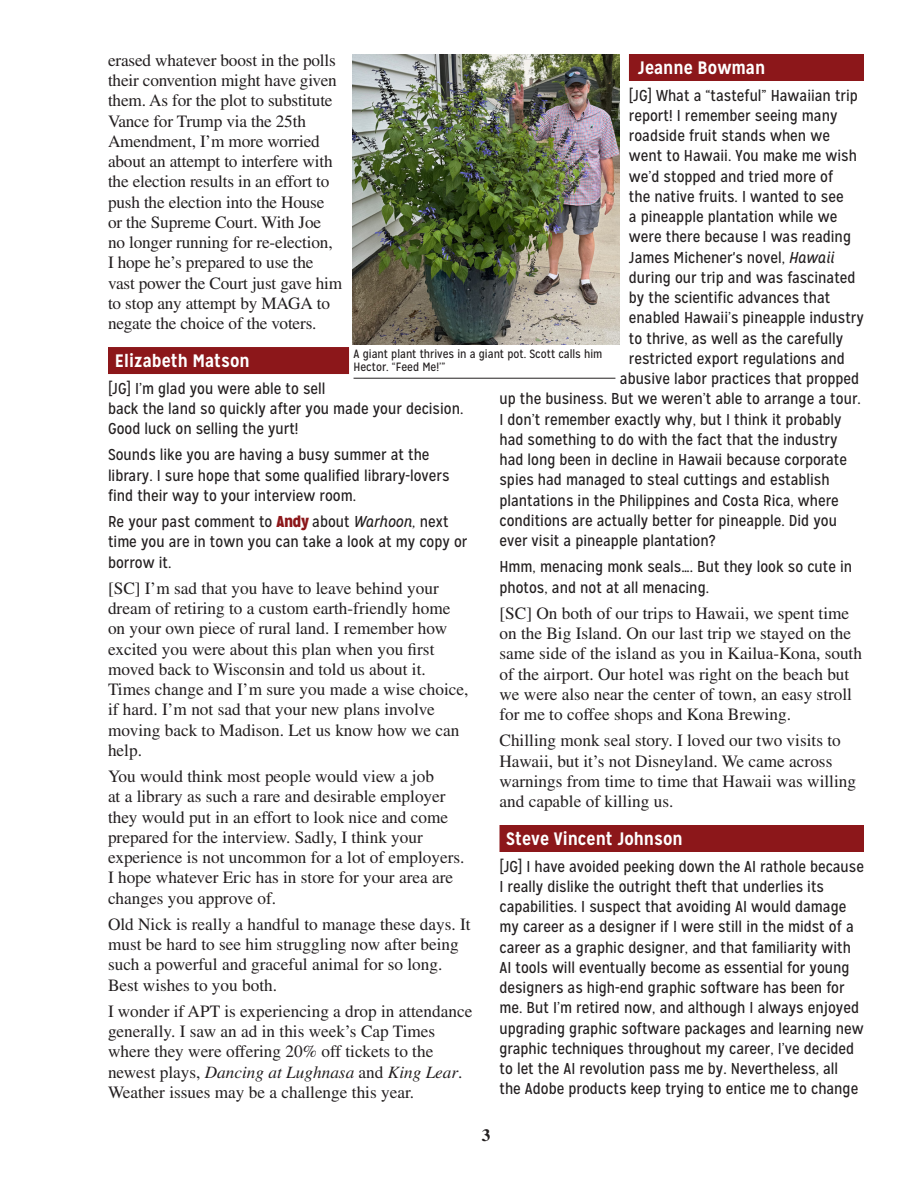
<style>
.page{position:relative;width:918px;height:1188px;background:#fff}
.page>*{position:absolute;margin:0;border:0;box-sizing:border-box;transform-origin:0 0}
.t1{font:700 18px "Mission Gothic";color:#fff}
.t2{font:17.25px/20.2px "Times LT Std";color:#231f20}
.t3{font:700 17.25px "Times LT Std";color:#231f20}
.t4{font:15.75px/20.2px "Mission Gothic";color:#231f20}
.t5{font:12px/13.5px "Mission Gothic";color:#231f20}
.s1{font-weight:900;color:#8c171a}
.s2{font-style:italic}
</style>
<div class="page">
<div style="left:108px;top:347px;width:241px;height:27px;background:#8c171a"></div>
<div style="left:629px;top:54px;width:235px;height:27px;background:#8c171a"></div>
<div style="left:500px;top:825px;width:364px;height:27px;background:#8c171a"></div>
<img style="left:352px;top:54px;width:268px;height:290px">
<hr style="left:354px;top:378px;width:261px;height:1px;background:#231f20">
<p class="t2" style="left:108px;top:50px;width:236px">erased whatever boost in the polls their convention might have given them. As for the plot to substitute<br>Vance for Trump via the 25th<br>Amendment, I’m more worried about an attempt to interfere with the election results in an effort to push the election into the House or the Supreme Court. With Joe no longer running for re-election,<br>I hope he’s prepared to use the vast power the Court just gave him to stop any attempt by MAGA to negate the choice of the voters.</p>
<p class="t1" style="left:115px;top:350px;width:137px">Elizabeth Matson</p>
<p class="t4" style="left:108px;top:378px;width:357px">[JG] I’m glad you were able to sell<br>back the land so quickly after you made your decision.<br>Good luck on selling the yurt!</p>
<p class="t4" style="left:108px;top:445px;width:343px">Sounds like you are having a busy summer at the library. I sure hope that some qualified library-lovers find their way to your interview room.</p>
<p class="t4" style="left:108px;top:512px;width:361px">Re your past comment to <span class="s1">Andy</span> about <span class="s2">Warhoon,</span> next time you are in town you can take a look at my copy or borrow it.</p>
<p class="t2" style="left:108px;top:578px;width:362px">[SC] I’m sad that you have to leave behind your dream of retiring to a custom earth-friendly home on your own piece of rural land. I remember how excited you were about this plan when you first moved back to Wisconsin and told us about it.<br>Times change and I’m sure you made a wise choice, if hard. I’m not sad that your new plans involve moving back to Madison. Let us know how we can help.</p>
<p class="t2" style="left:108px;top:766px;width:358px">You would think most people would view a job<br>at a library as such a rare and desirable employer they would put in an effort to look nice and come prepared for the interview. Sadly, I think your experience is not uncommon for a lot of employers.<br>I hope whatever Eric has in store for your area are changes you approve of.</p>
<p class="t2" style="left:108px;top:914px;width:364px">Old Nick is really a handful to manage these days. It must be hard to see him struggling now after being such a powerful and graceful animal for so long.<br>Best wishes to you both.</p>
<p class="t2" style="left:108px;top:1001px;width:366px">I wonder if APT is experiencing a drop in attendance generally. I saw an ad in this week’s Cap Times where they were offering 20% off tickets to the newest plays, <span class="s2">Dancing at Lughnasa</span> and <span class="s2">King Lear</span>.<br>Weather issues may be a challenge this year.</p>
<p class="t1" style="left:638px;top:57px;width:129px">Jeanne Bowman</p>
<p class="t4" style="left:629px;top:85px;width:231px">[JG] What a “tasteful” Hawaiian trip</p>
<p class="t4" style="left:629px;top:105px;width:210px">report! I remember seeing many</p>
<p class="t4" style="left:629px;top:126px;width:203px">roadside fruit stands when we</p>
<p class="t4" style="left:629px;top:146px;width:229px">went to Hawaii. You make me wish</p>
<p class="t4" style="left:629px;top:166px;width:206px">we’d stopped and tried more of</p>
<p class="t4" style="left:629px;top:186px;width:216px">the native fruits. I wanted to see</p>
<p class="t4" style="left:629px;top:207px;width:210px">a pineapple plantation while we</p>
<p class="t4" style="left:629px;top:227px;width:224px">were there because I was reading</p>
<p class="t4" style="left:629px;top:247px;width:207px">James Michener's novel, <span class="s2">Hawaii</span></p>
<p class="t4" style="left:629px;top:267px;width:228px">during our trip and was fascinated</p>
<p class="t4" style="left:629px;top:288px;width:203px">by the scientific advances that</p>
<p class="t4" style="left:629px;top:308px;width:237px">enabled Hawaii’s pineapple industry</p>
<p class="t4" style="left:629px;top:328px;width:216px">to thrive, as well as the carefully</p>
<p class="t4" style="left:629px;top:348px;width:218px">restricted export regulations and</p>
<p class="t4" style="left:620px;top:369px;width:241px">abusive labor practices that propped</p>
<p class="t4" style="left:500px;top:389px;width:363px">up the business. But we weren’t able to arrange a tour.</p>
<p class="t4" style="left:500px;top:409px;width:344px">I don’t remember exactly why, but I think it probably</p>
<p class="t4" style="left:500px;top:429px;width:340px">had something to do with the fact that the industry</p>
<p class="t4" style="left:500px;top:450px;width:349px">had long been in decline in Hawaii because corporate</p>
<p class="t4" style="left:500px;top:470px;width:332px">spies had managed to steal cuttings and establish</p>
<p class="t4" style="left:500px;top:490px;width:341px">plantations in the Philippines and Costa Rica, where</p>
<p class="t4" style="left:500px;top:510px;width:339px">conditions are actually better for pineapple. Did you</p>
<p class="t4" style="left:500px;top:531px;width:218px">ever visit a pineapple plantation?</p>
<p class="t4" style="left:500px;top:557px;width:354px">Hmm, menacing monk seals…. But they look so cute in photos, and not at all menacing.</p>
<p class="t2" style="left:500px;top:603px;width:364px">[SC] On both of our trips to Hawaii, we spent time on the Big Island. On our last trip we stayed on the same side of the island as you in Kailua-Kona, south of the airport. Our hotel was right on the beach but we were also near the center of town, an easy stroll for me to coffee shops and Kona Brewing.</p>
<p class="t2" style="left:500px;top:730px;width:358px">Chilling monk seal story. I loved our two visits to Hawaii, but it’s not Disneyland. We came across warnings from time to time that Hawaii was willing and capable of killing us.</p>
<p class="t1" style="left:506px;top:828px;width:178px">Steve Vincent Johnson</p>
<p class="t4" style="left:500px;top:856px;width:366px">[JG] I have avoided peeking down the AI rathole because I really dislike the outright theft that underlies its capabilities. I suspect that avoiding AI would damage my career as a designer if I were still in the midst of a career as a graphic designer, and that familiarity with AI tools will eventually become as essential for young designers as high-end graphic software has been for me. But I’m retired now, and although I always enjoyed upgrading graphic software packages and learning new graphic techniques throughout my career, I’ve decided to let the AI revolution pass me by. Nevertheless, all<br>the Adobe products keep trying to entice me to change</p>
<p class="t5" style="left:354px;top:347px;width:250px">A giant plant thrives in a giant pot. Scott calls him<br>Hector. “Feed Me!’”</p>
<p class="t3" style="left:482px;top:1125px;width:10px">3</p>
</div>
